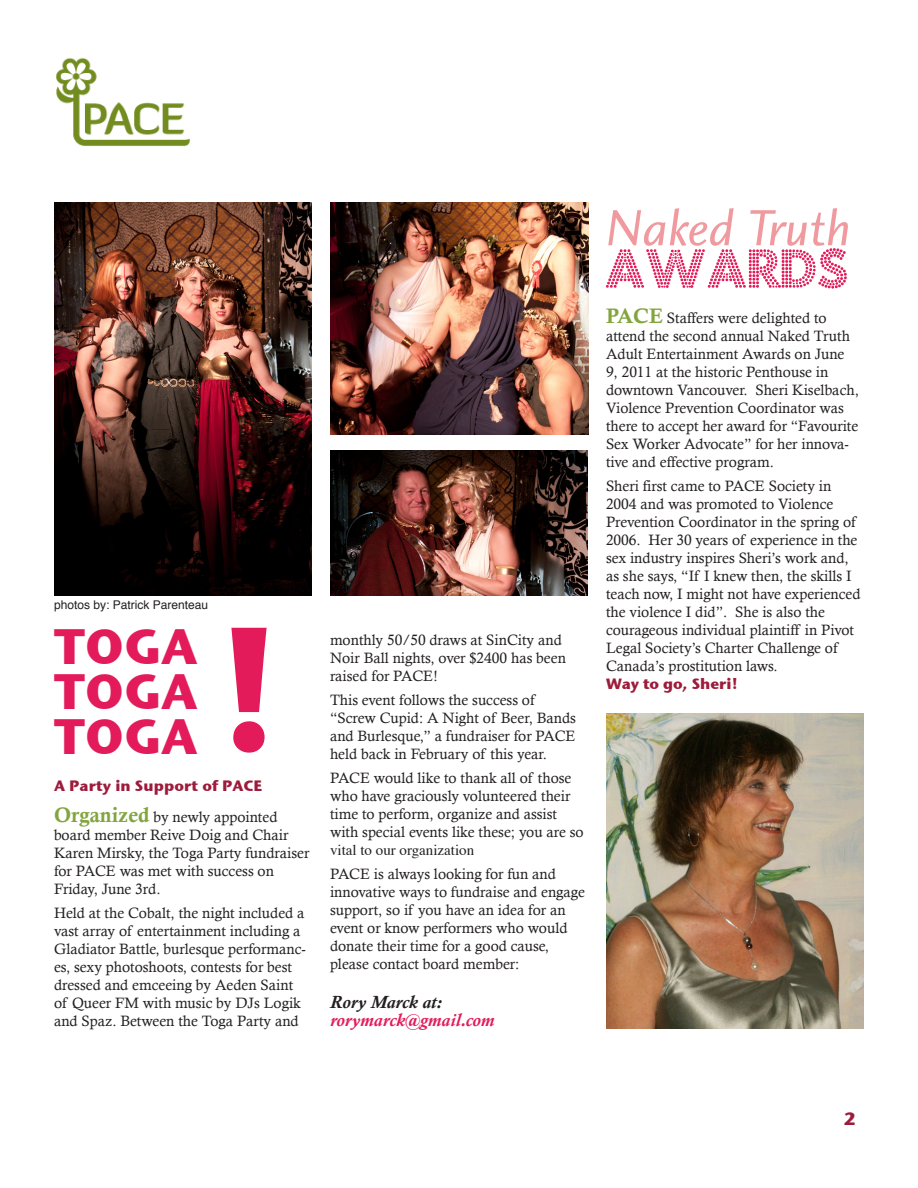
<style>
.page{position:relative;width:918px;height:1188px;background:#fff}
.page>*{position:absolute;margin:0;border:0;box-sizing:border-box;transform-origin:0 0}
.t1{font:italic 52.5px "Charlotte Sans Std";color:#f0999e}
.t2{font:51px "Fortuna Dot";color:#e31b5a}
.t3{font:700 49.5px/45px "Stone Sans ITC";color:#e31b5a;text-align:justify}
.t4{font:italic 700 18px/18px "Calisto";color:#e31b5a}
.t5{font:700 18px "Stone Sans ITC";color:#9d1b3b}
.body{font:15px/18px "Calisto";color:#231f20}
.t6{font:700 15px "Stone Sans ITC";letter-spacing:.005em;color:#9d1b3b}
.t7{font:12px "Helvetica";color:#231f20}
.s1{font-family:"Calis MT Bol";font-size:21px;color:#82a53e}
.s2{font-family:"Times"}
.s3{color:#231f20}
.s4{font-family:"Stone Sans ITC";font-weight:700;color:#9d1b3b}
</style>
<div class="page">
<img style="left:56px;top:57px;width:134px;height:89px">
<img style="left:54px;top:202px;width:258px;height:394px">
<svg style="left:231px;top:628px;width:36px;height:125px"></svg>
<img style="left:330px;top:202px;width:258px;height:233px">
<img style="left:330px;top:451px;width:258px;height:144px">
<img style="left:606px;top:713px;width:258px;height:316px">
<p class="t7" style="left:54px;top:596px;width:156px">photos by: Patrick Parenteau</p>
<p class="t3" style="left:54px;top:621px;width:145px">TOGA TOGA TOGA</p>
<p class="t6" style="left:54px;top:773px;width:210px">A Party in Support of PACE</p>
<p class="body" style="left:54px;top:808px;width:257px"><span class="s1">Organized</span> by newly appointed board member Reive Doig and Chair<br>Karen Mirsky, the Toga Party fundraiser for PACE was met with success on<br>Friday, June 3rd.</p>
<p class="body" style="left:54px;top:904px;width:254px">Held at the Cobalt, the night included a vast array of entertainment including a Gladiator Battle, burlesque performanc&shy;es, sexy photoshoots, contests for best dressed and emceeing by Aeden Saint of Queer FM with music by DJs Logik and Spaz. Between the Toga Party and</p>
<p class="body" style="left:330px;top:630px;width:237px">monthly 50/50 draws at SinCity and<br>Noir Ball nights, over $2400 has been raised for PACE!</p>
<p class="body" style="left:330px;top:690px;width:248px">This event follows the success of “Screw Cupid: A Night of Beer, Bands and Burlesque,” a fundraiser for PACE held back in February of this year.</p>
<p class="body" style="left:330px;top:768px;width:255px">PACE would like to thank all of those who have graciously volunteered their time to perform, organize and assist with special events like these; you are so <span class="s2">vital to our organization</span></p>
<p class="body" style="left:330px;top:864px;width:256px">PACE is always looking for fun and innovative ways to fundraise and engage support, so if you have an idea for an event or know performers who would donate their time for a good cause, please contact board member:</p>
<p class="t4" style="left:330px;top:993px;width:166px"><span class="s3">Rory Marck at: </span>rorymarck@gmail.com</p>
<p class="t1" style="left:606px;top:199px;width:246px">Naked Truth</p>
<p class="t2" style="left:606px;top:236px;width:245px">AWARDS</p>
<p class="body" style="left:606px;top:308px;width:254px"><span class="s1">PACE</span> Staffers were delighted to attend the second annual Naked Truth Adult Entertainment Awards on June 9, 2011 at the historic Penthouse in downtown Vancouver. Sheri Kiselbach, Violence Prevention Coordinator was there to accept her award for “Favourite Sex Worker Advocate” for her innova&shy;tive and effective program.</p>
<p class="body" style="left:606px;top:476px;width:256px">Sheri first came to PACE Society in 2004 and was promoted to Violence Prevention Coordinator in the spring of 2006. Her 30 years of experience in the sex industry inspires Sheri’s work and, as she says, “If I knew then, the skills I teach now, I might not have experienced the violence I did”. She is also the courageous individual plaintiff in Pivot Legal Society’s Charter Challenge of Canada’s prostitution laws.<br><span class="s4">Way to go, Sheri!</span></p>
<p class="t5" style="left:844px;top:1103px;width:14px">2</p>
</div>
